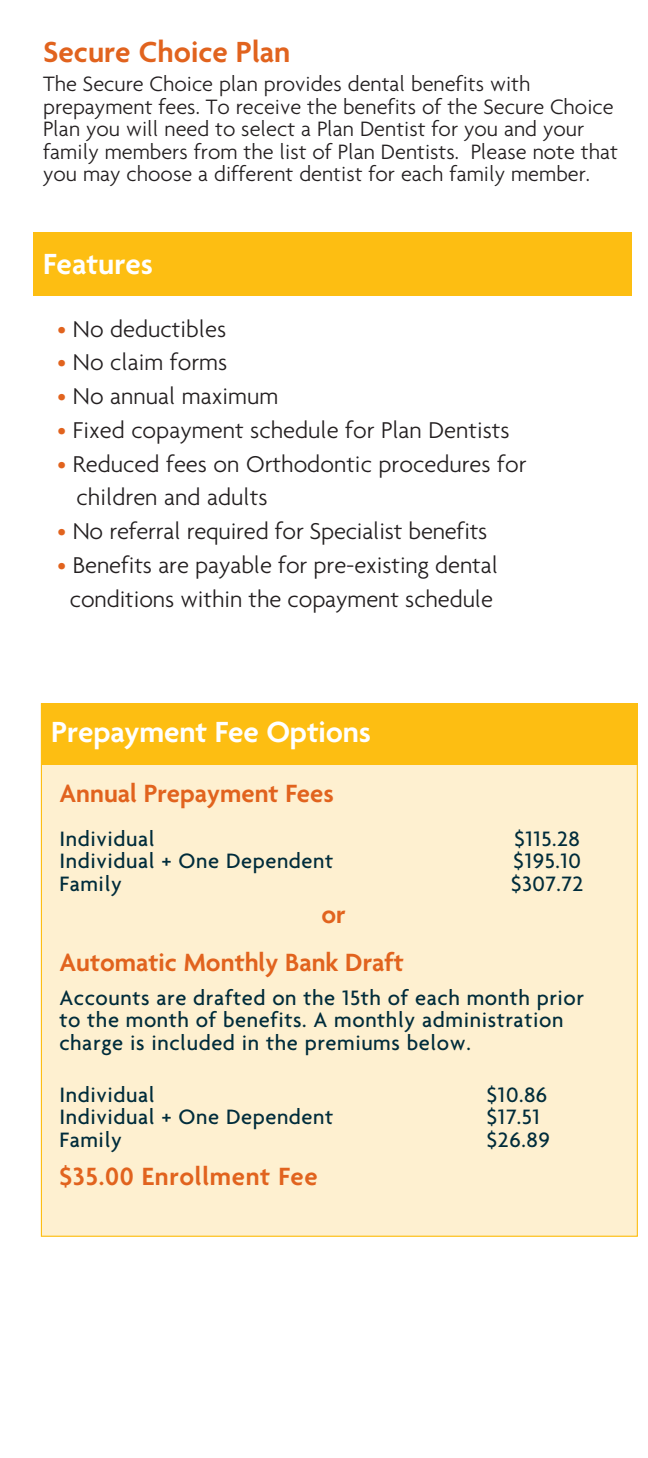
<style>
.page{position:relative;width:648px;height:1458px;background:#fff}
.page>*{position:absolute;margin:0;border:0;box-sizing:border-box;transform-origin:0 0}
.Head_caps{font:600 31.5px "Agenda";letter-spacing:-.005em;color:#fff}
.t1{font:600 31.5px "Agenda";color:#e1631e}
.t2{font:600 27px "Agenda";color:#e1631e}
.t3{font:600 27px "Agenda";letter-spacing:.025em;color:#e1631e}
.t4{font:300 24.75px/33.8px "Agenda";color:#231f20}
.t5{font:300 22.5px/22.5px "Agenda";color:#231f20}
.t6{font:500 22.5px/22.5px "Agenda";letter-spacing:.025em;color:#002c3b}
.t7{font:20.25px "Helvetica";color:#231f20}
.s1{color:#e1631e}
</style>
<div class="page">
<div style="left:33px;top:232px;width:599px;height:64px;background:#fdbe12"></div>
<div style="left:41px;top:704px;width:596px;height:532px;background:#fef0d0"></div>
<div style="left:41px;top:704px;width:596px;height:61px;background:#fdbe12"></div>
<p class="t1" style="left:43px;top:33px;width:249px">Secure Choice Plan</p>
<p class="t5" style="left:43px;top:73px;width:576px">The Secure Choice plan provides dental benefits with prepayment fees. To receive the benefits of the Secure Choice Plan you will need to select a Plan Dentist for you and your family members from the list of Plan Dentists. Please note that you may choose a different dentist for each family member.</p>
<p class="Head_caps" style="left:43px;top:245px;width:111px">Features</p>
<p class="t4" style="left:57px;top:311px;width:171px"><span class="s1">•</span> No deductibles</p>
<p class="t4" style="left:57px;top:345px;width:172px"><span class="s1">•</span> No claim forms</p>
<p class="t4" style="left:57px;top:379px;width:223px"><span class="s1">•</span> No annual maximum</p>
<p class="t4" style="left:57px;top:413px;width:454px"><span class="s1">•</span> Fixed copayment schedule for Plan Dentists</p>
<p class="t4" style="left:77px;top:446px;width:452px;text-indent:-19px"><span class="s1">•</span> Reduced fees on Orthodontic procedures for children and adults</p>
<p class="t4" style="left:57px;top:514px;width:432px"><span class="s1">•</span> No referral required for Specialist benefits</p>
<p class="t4" style="left:57px;top:548px;width:442px;text-align:center"><span class="s1">•</span> Benefits are payable for pre-existing dental conditions within the copayment schedule</p>
<p class="t7" style="left:49px;top:704px;width:7px">[</p>
<p class="t7" style="left:123px;top:704px;width:7px">]</p>
<p class="Head_caps" style="left:51px;top:712px;width:321px">Prepayment Fee Options</p>
<p class="t2" style="left:59px;top:777px;width:276px">Annual Prepayment Fees</p>
<p class="t6" style="left:59px;top:827px;width:97px">Individual</p>
<p class="t6" style="left:514px;top:827px;width:67px">$115.28</p>
<p class="t6" style="left:59px;top:849px;width:275px">Individual + One Dependent</p>
<p class="t6" style="left:514px;top:849px;width:69px">$195.10</p>
<p class="t6" style="left:59px;top:872px;width:64px">Family</p>
<p class="t6" style="left:511px;top:872px;width:73px">$307.72</p>
<p class="t2" style="left:321px;top:898px;width:26px">or</p>
<p class="t2" style="left:59px;top:946px;width:346px">Automatic Monthly Bank Draft</p>
<p class="t6" style="left:59px;top:986px;width:526px">Accounts are drafted on the 15th of each month prior to the month of benefits. A monthly administration charge is included in the premiums below.</p>
<p class="t6" style="left:59px;top:1083px;width:97px">Individual</p>
<p class="t6" style="left:487px;top:1083px;width:62px">$10.86</p>
<p class="t6" style="left:59px;top:1105px;width:275px">Individual + One Dependent</p>
<p class="t6" style="left:487px;top:1105px;width:55px">$17.51</p>
<p class="t6" style="left:59px;top:1128px;width:64px">Family</p>
<p class="t6" style="left:487px;top:1128px;width:64px">$26.89</p>
<p class="t3" style="left:59px;top:1160px;width:260px">$35.00 Enrollment Fee</p>
</div>
